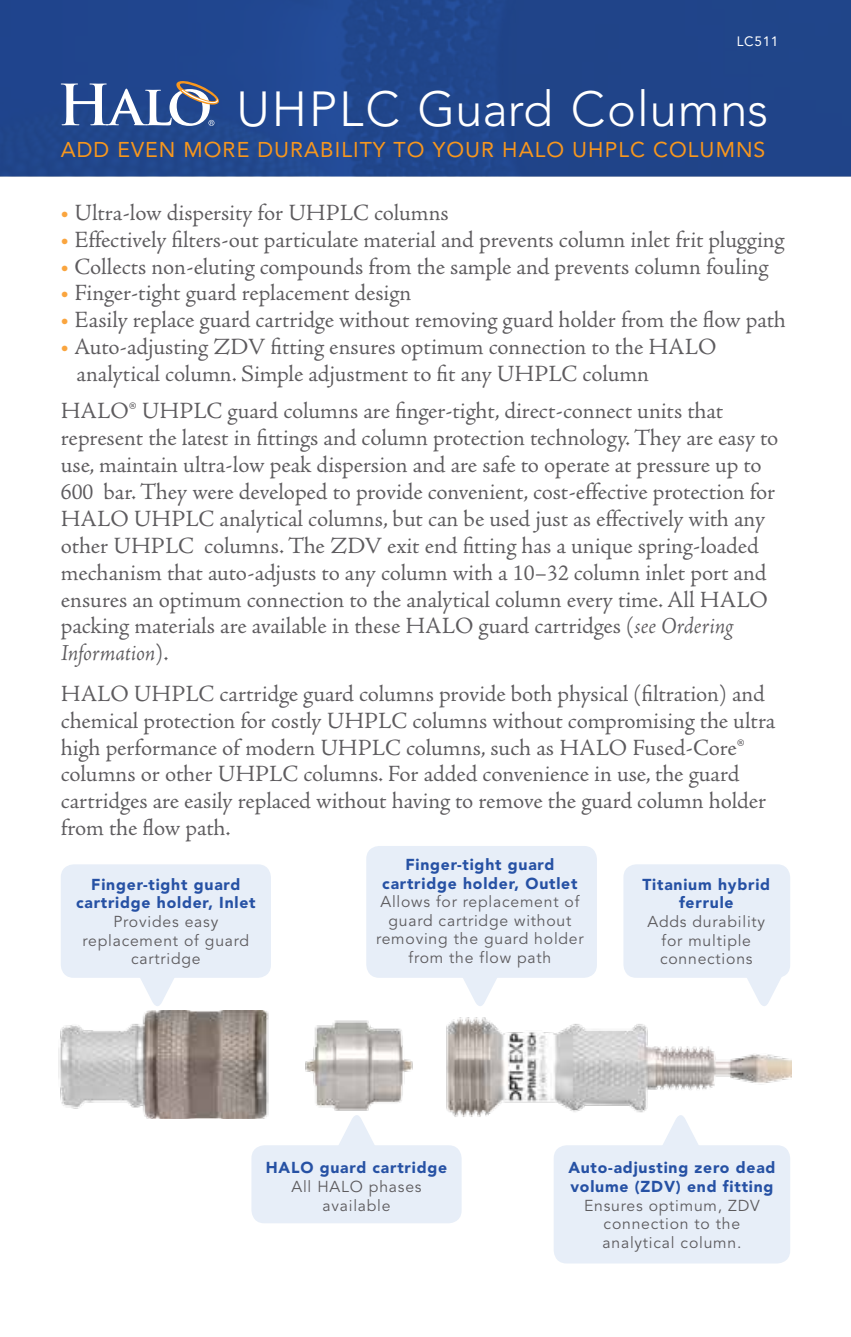
<style>
.page{position:relative;width:851px;height:1337px;background:#fff}
.page>*{position:absolute;margin:0;border:0;box-sizing:border-box;transform-origin:0 0}
.t1{font:300 48.82px "Avenir";letter-spacing:.02em;color:#fff}
.t2{font:24.3px/27px "Adobe Jenson MM 371 10";letter-spacing:.005em;color:#5d5b5e}
.t3{font:24.3px "Adobe Jenson MM It 371 10";color:#5d5b5e}
.t4{font:21.15px "Avenir";letter-spacing:.05em;color:#f8971d}
.t5{font:15.75px/18.7px "Avenir";letter-spacing:.05em;color:#5d5b5e;text-align:center}
.t6{font:900 15.75px/18.7px "Avenir";letter-spacing:.05em;color:#2651a4;text-align:center}
.t7{font:13.5px "Avenir";color:#fff}
.s1{font-family:"Avenir";font-weight:900;font-size:15.75px;color:#faa53f}
.s2{font-family:"Adobe Jenson MM It 371 10"}
.s3{font-family:"Adobe Jenson MM 371 10"}
</style>
<div class="page">
<img style="left:0;top:0;width:850px;height:176px">
<div style="left:61px;top:864px;width:210px;height:113px;background:#e7eef8;border-radius:13px"></div>
<div style="left:366px;top:846px;width:231px;height:131px;background:#e7eef8;border-radius:13px"></div>
<div style="left:623px;top:864px;width:167px;height:113px;background:#e7eef8;border-radius:13px"></div>
<div style="left:251px;top:1145px;width:210px;height:78px;background:#e7eef8;border-radius:13px"></div>
<div style="left:553px;top:1145px;width:237px;height:118px;background:#e7eef8;border-radius:13px"></div>
<svg style="left:128px;top:977px;width:58px;height:29px"></svg>
<svg style="left:451px;top:977px;width:58px;height:29px"></svg>
<svg style="left:734px;top:968px;width:56px;height:38px"></svg>
<svg style="left:339px;top:1118px;width:35px;height:27px"></svg>
<svg style="left:663px;top:1118px;width:35px;height:27px"></svg>
<img style="left:58px;top:1010px;width:733px;height:108px">
<svg style="left:61px;top:80px;width:159px;height:46px"></svg>
<p class="t7" style="left:736px;top:33px;width:43px">LC511</p>
<h1 class="t1" style="left:236px;top:80px;width:533px">UHPLC Guard Columns</h1>
<p class="t4" style="left:61px;top:138px;width:706px">ADD EVEN MORE DURABILITY TO YOUR HALO UHPLC COLUMNS</p>
<p class="t2" style="left:61px;top:199px;width:389px"><span class="s1">•</span> Ultra-low dispersity for uhplc columns</p>
<p class="t2" style="left:61px;top:226px;width:725px"><span class="s1">•</span> Effectively filters-out particulate material and prevents column inlet frit plugging</p>
<p class="t2" style="left:61px;top:253px;width:709px"><span class="s1">•</span> Collects non-eluting compounds from the sample and prevents column fouling</p>
<p class="t2" style="left:61px;top:280px;width:352px"><span class="s1">•</span> Finger-tight guard replacement design</p>
<p class="t2" style="left:61px;top:307px;width:726px"><span class="s1">•</span> Easily replace guard cartridge without removing guard holder from the flow path</p>
<p class="t2" style="left:76px;top:334px;width:641px;text-indent:-16px"><span class="s1">•</span> Auto-adjusting zdv fitting ensures optimum connection to the halo analytical column. Simple adjustment to fit any UHPLC</p>
<p class="t2" style="left:61px;top:356px;width:664px;line-height:36.9px;text-indent:522px">column halo® uhplc guard columns are finger-tight, direct-connect units that</p>
<p class="t2" style="left:61px;top:425px;width:719px">represent the latest in fittings and column protection technology. They are easy to use, maintain ultra-low peak dispersion and are safe to operate at pressure up to 600 bar. They were developed to provide convenient, cost-effective protection for halo uhplc analytical columns, but can be used just as effectively with any other uhplc columns. The zdv exit end fitting has a unique spring-loaded mechanism that auto-adjusts to any column with a 10–32 column inlet port and ensures an optimum connection to the analytical column every time. All halo packing materials are available in these halo guard cartridges (<span class="s2">see Ordering</span></p>
<p class="t3" style="left:61px;top:640px;width:109px">Information<span class="s3">).</span></p>
<p class="t2" style="left:61px;top:680px;width:716px">halo uhplc cartridge guard columns provide both physical (filtration) and chemical protection for costly uhplc columns without compromising the ultra high performance of modern uhplc columns, such as halo Fused-Core® columns or other uhplc columns. For added convenience in use, the guard cartridges are easily replaced without having to remove the guard column holder from the flow path.</p>
<p class="t6" style="left:76px;top:875px;width:181px">Finger-tight guard cartridge holder, Inlet</p>
<p class="t5" style="left:82px;top:912px;width:168px">Provides easy replacement of guard cartridge</p>
<p class="t6" style="left:382px;top:855px;width:197px">Finger-tight guard cartridge holder, Outlet</p>
<p class="t5" style="left:376px;top:893px;width:209px">Allows for replacement of guard cartridge without removing the guard holder from the flow path</p>
<p class="t6" style="left:642px;top:875px;width:129px">Titanium hybrid ferrule</p>
<p class="t5" style="left:647px;top:912px;width:119px">Adds durability for multiple connections</p>
<p class="t6" style="left:266px;top:1158px;width:183px">HALO guard cartridge</p>
<p class="t5" style="left:291px;top:1177px;width:132px">All HALO phases available</p>
<p class="t6" style="left:568px;top:1158px;width:209px;text-align:left">Auto-adjusting zero dead volume (ZDV) end fitting</p>
<p class="t5" style="left:584px;top:1196px;width:177px">Ensures optimum, ZDV connection to the analytical column.</p>
</div>
